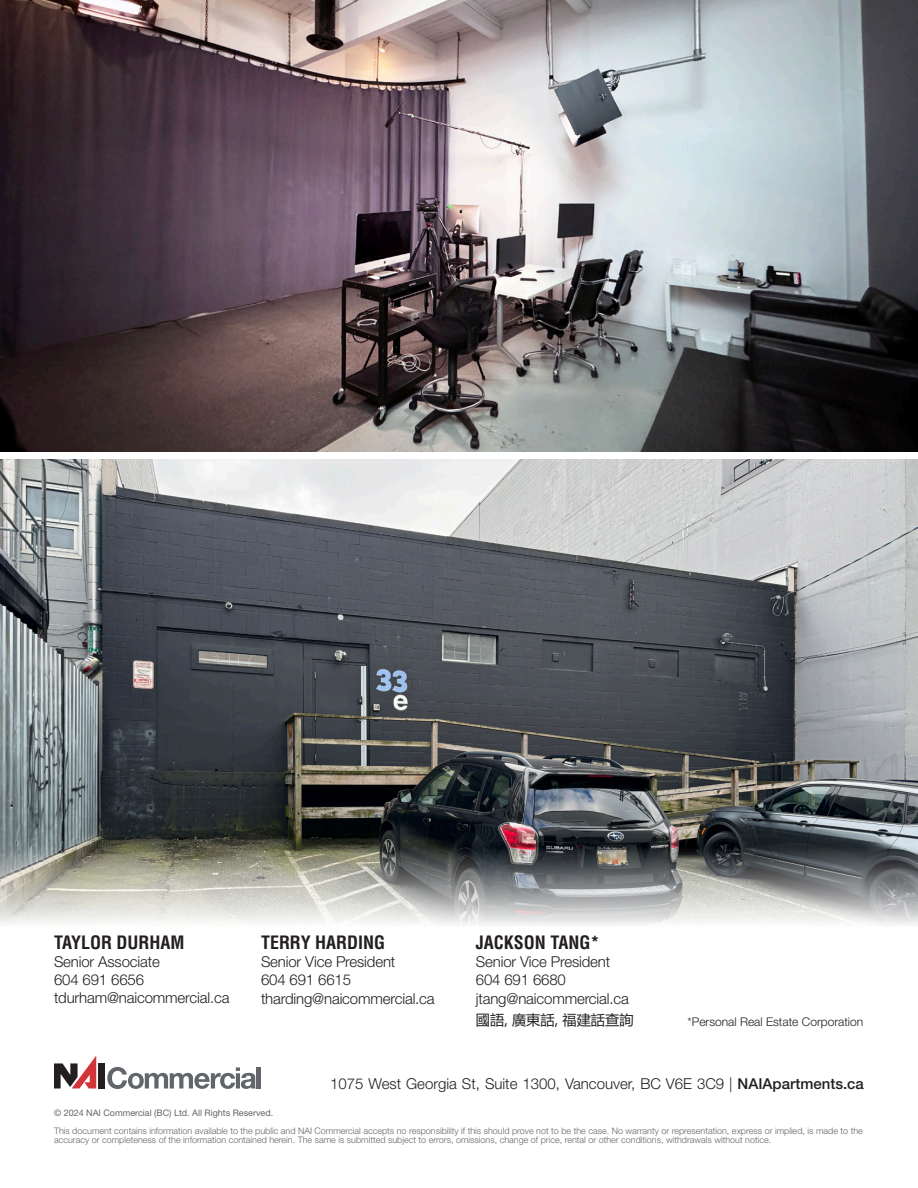
<style>
.page{position:relative;width:918px;height:1188px;background:#fff}
.page>*{position:absolute;margin:0;border:0;box-sizing:border-box;transform-origin:0 0}
.Centennial_12pt_Blue{font:700 condensed 18px "Helvetica";color:#231f20}
.Helvetica_11pt_Roman{font:300 15px/18px "Helvetica Neue LT Std";letter-spacing:-.01em;color:#231f20}
.Centennial_12pt_Blue-2{font:300 15px/18px "Helvetica Neue LT Std";letter-spacing:-.01em;color:#231f20}
.t1{font:14.25px "Microsoft Ya Hei";color:#231f20}
.Centennial_12pt_Blue-3{font:300 12px "Helvetica Neue LT Std";color:#231f20}
.Helvetica_10pt_Light{font:300 9px/9px "Helvetica Neue LT Std";color:#62656a}
.Helvetica_10pt_Light-2{font:9px "Helvetica Neue LT Std";color:#62656a}
.s1{font-weight:500}
</style>
<div class="page">
<img style="left:0;top:0;width:918px;height:451px">
<img style="left:0;top:460px;width:918px;height:465px">
<div style="left:98px;top:1063px;width:7px;height:26px;background:#231f20"></div>
<svg style="left:54px;top:1056px;width:42px;height:33px"></svg>
<svg style="left:107px;top:1067px;width:149px;height:22px"></svg>
<hr style="left:257px;top:1067px;width:4px;height:21px;background:#62656a">
<p class="Centennial_12pt_Blue" style="left:54px;top:931px;width:132px">TAYLOR DURHAM</p>
<p class="Centennial_12pt_Blue-2" style="left:54px;top:952px;width:177px">Senior Associate<br>604 691 6656 tdurham@naicommercial.ca</p>
<p class="Centennial_12pt_Blue" style="left:261px;top:931px;width:126px">TERRY HARDING</p>
<p class="Centennial_12pt_Blue-2" style="left:261px;top:952px;width:136px">Senior Vice President<br>604 691 6615</p>
<p class="Centennial_12pt_Blue-2" style="left:261px;top:990px;width:175px">tharding@naicommercial.ca</p>
<h1 class="Centennial_12pt_Blue" style="left:476px;top:931px;width:125px">JACKSON TANG*</h1>
<h2 class="Helvetica_11pt_Roman" style="left:476px;top:952px;width:136px">Senior Vice President<br>604 691 6680</h2>
<h2 class="Helvetica_11pt_Roman" style="left:476px;top:990px;width:155px">jtang@naicommercial.ca</h2>
<h3 class="t1" style="left:476px;top:1011px;width:159px">國語, 廣東話, 福建話查詢</h3>
<p class="Centennial_12pt_Blue-3" style="left:688px;top:1015px;width:177px">*Personal Real Estate Corporation</p>
<p class="Helvetica_11pt_Roman" style="left:330px;top:1074px;width:536px">1075 West Georgia St, Suite 1300, Vancouver, BC V6E 3C9 | <span class="s1">NAIApartments.ca</span></p>
<p class="Helvetica_10pt_Light-2" style="left:54px;top:1107px;width:221px">© 2024 NAI Commercial (BC) Ltd. All Rights Reserved.</p>
<p class="Helvetica_10pt_Light" style="left:54px;top:1126px;width:810px">This document contains information available to the public and NAI Commercial accepts no responsibility if this should prove not to be the case. No warranty or representation, express or implied, is made to the accuracy or completeness of the information contained herein. The same is submitted subject to errors, omissions, change of price, rental or other conditions, withdrawals without notice.</p>
</div>
